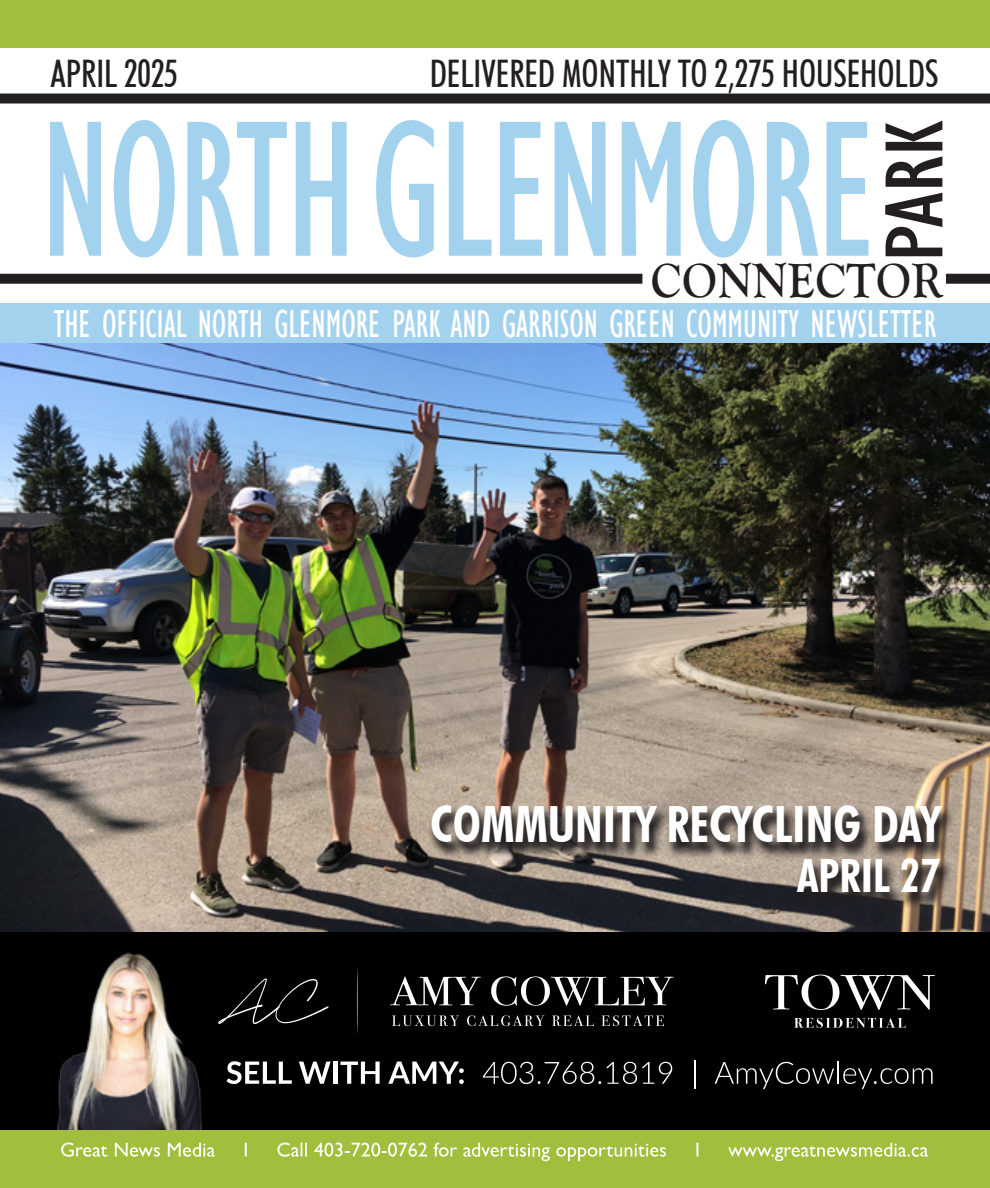
<style>
.page{position:relative;width:990px;height:1188px;background:#fff}
.page>*{position:absolute;margin:0;border:0;box-sizing:border-box;transform-origin:0 0}
.t1{font:condensed 200.4px "Gill Sans";letter-spacing:-.02em;color:#a3d2ee;scale:.85 1}
.t2{font:condensed 85px "Gill Sans";color:#231f20;scale:1.19 1}
.t3{font:700 condensed 50px "Futura BT";color:#fff}
.t4{font:700 50px "Goudy Old Style T";letter-spacing:.02em;color:#231f20;scale:.9 1}
.t5{font:700 condensed 46px "Futura BT";color:#fff}
.t6{font:condensed 40px "Gill Sans";color:#fff;scale:.85 1}
.t7{font:500 condensed 38px "Futura BT";color:#231f20;scale:.92 1}
</style>
<div class="page">
<img style="left:0;top:343px;width:990px;height:589px">
<div style="left:0;top:0;width:990px;height:72px;background:#a1be3c"></div>
<div style="left:0;top:1130px;width:990px;height:58px;background:#a1be3c"></div>
<svg style="left:61px;top:1143px;width:867px;height:18px"></svg>
<div style="left:0;top:48px;width:990px;height:255px;background:#fff"></div>
<div style="left:0;top:94px;width:990px;height:10px;background:#231f20"></div>
<div style="left:0;top:274px;width:642px;height:10px;background:#231f20"></div>
<div style="left:0;top:303px;width:990px;height:40px;background:#a3d2ee"></div>
<div style="left:946px;top:274px;width:44px;height:10px;background:#231f20"></div>
<div style="left:1px;top:932px;width:989px;height:198px;background:#000"></div>
<svg style="left:218px;top:978px;width:111px;height:46px"></svg>
<svg style="left:357px;top:969px;width:1px;height:65px"></svg>
<svg style="left:390px;top:976px;width:91px;height:29px"></svg>
<svg style="left:491px;top:976px;width:183px;height:30px"></svg>
<svg style="left:392px;top:1015px;width:67px;height:11px"></svg>
<svg style="left:467px;top:1015px;width:78px;height:11px"></svg>
<svg style="left:552px;top:1015px;width:42px;height:11px"></svg>
<svg style="left:602px;top:1015px;width:62px;height:11px"></svg>
<img style="left:57px;top:952px;width:145px;height:178px">
<svg style="left:765px;top:975px;width:170px;height:35px"></svg>
<svg style="left:794px;top:1018px;width:112px;height:10px"></svg>
<svg style="left:227px;top:1061px;width:65px;height:23px"></svg>
<svg style="left:299px;top:1062px;width:32px;height:22px"></svg>
<hr style="left:333px;top:1062px;width:4px;height:22px;background:#fff">
<svg style="left:340px;top:1062px;width:40px;height:22px"></svg>
<svg style="left:388px;top:1062px;width:76px;height:22px"></svg>
<svg style="left:483px;top:1062px;width:189px;height:22px"></svg>
<svg style="left:694px;top:1060px;width:1px;height:29px"></svg>
<svg style="left:715px;top:1061px;width:218px;height:28px"></svg>
<svg style="left:426px;top:804px;width:530px;height:105px;background:#655d57"></svg>
<p class="t7" style="left:50px;top:50px;width:140px">APRIL 2025</p>
<p class="t7" style="left:430px;top:50px;width:555px">DELIVERED MONTHLY TO 2,275 HOUSEHOLDS</p>
<p class="t1" style="left:40px;top:72px;width:988px">NORTH GLENMORE</p>
<p class="t2" style="left:864px;top:263px;width:121px;rotate:-90deg">PARK</p>
<p class="t4" style="left:651px;top:253px;width:326px">CONNECTOR</p>
<p class="t6" style="left:54px;top:300px;width:1040px">THE OFFICIAL NORTH GLENMORE PARK AND GARRISON GREEN COMMUNITY NEWSLETTER</p>
<p class="t3" style="left:430px;top:794px;width:512px">COMMUNITY RECYCLING DAY</p>
<p class="t5" style="left:797px;top:848px;width:144px">APRIL 27</p>
</div>
